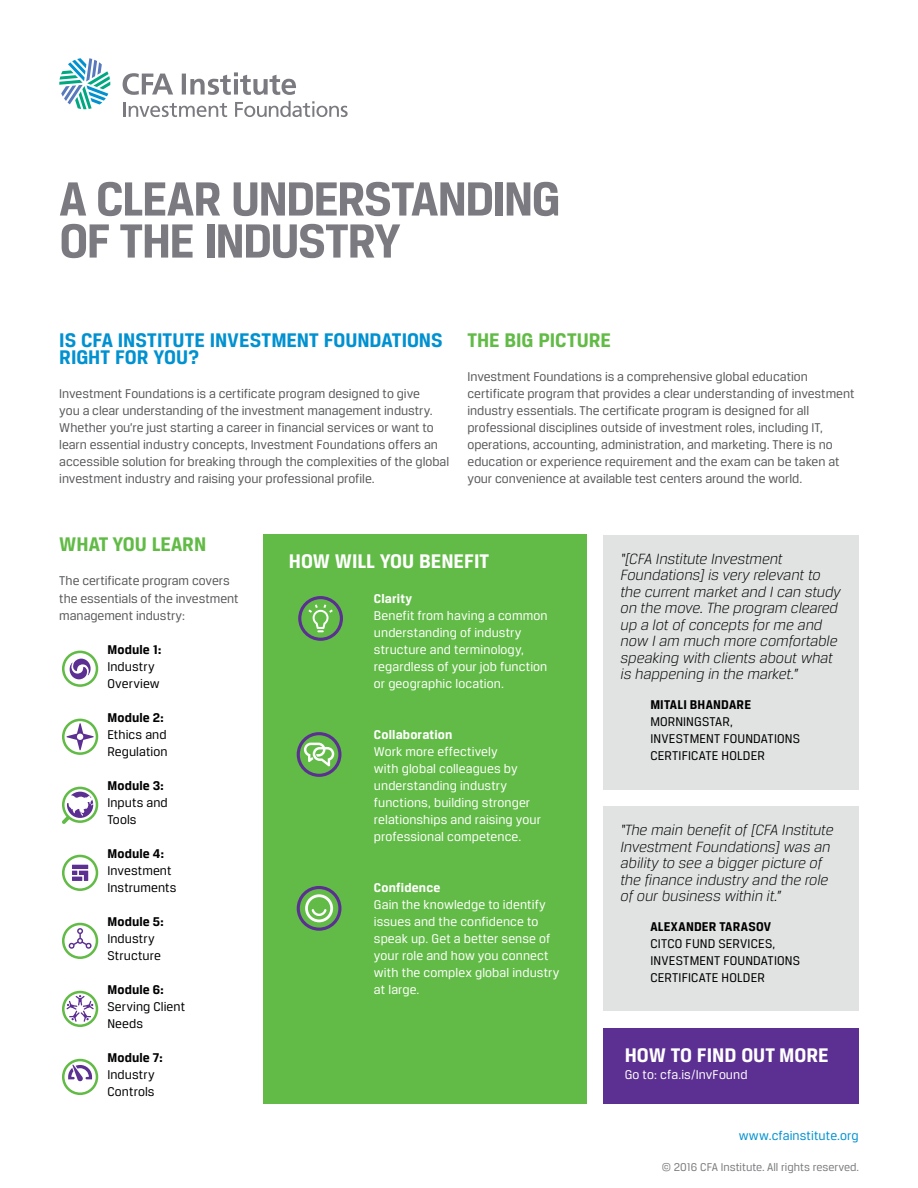
<style>
.page{position:relative;width:918px;height:1188px;background:#fff}
.page>*{position:absolute;margin:0;border:0;box-sizing:border-box;transform-origin:0 0}
.t1{font:700 51px/42px "CFA Breuer Text";letter-spacing:-.035em;color:#7b7a80}
.t2{font:700 21px/17px "CFA Breuer Text";letter-spacing:-.005em;color:#0091d1}
.t3{font:700 21px "CFA Breuer Text";color:#fff}
.t4{font:700 21px "CFA Breuer Text";color:#62bb46}
.t5{font:italic 300 15.75px/16.5px "CFA Breuer Text";letter-spacing:-.005em;color:#000}
.t6{font:13.5px/17px "CFA Breuer Text";letter-spacing:-.005em;color:#58595b}
.t7{font:13.5px/17px "CFA Breuer Text";letter-spacing:.005em;color:#fff}
.t8{font:13.5px/17px "CFA Breuer Text";letter-spacing:.005em;color:#000}
.t9{font:700 13.5px "CFA Breuer Text";letter-spacing:.01em;color:#000}
.t10{font:700 13.5px "CFA Breuer Text";letter-spacing:.01em;color:#fff}
.t11{font:13.5px "CFA Breuer Text";letter-spacing:.01em;color:#0091d1}
.t12{font:12px "CFA Breuer Text";color:#7b7c7f}
</style>
<div class="page">
<svg style="left:59px;top:58px;width:51px;height:51px"></svg>
<svg style="left:123px;top:73px;width:50px;height:22px"></svg>
<hr style="left:182px;top:74px;width:4px;height:21px;background:#7b7a80">
<svg style="left:190px;top:72px;width:106px;height:23px"></svg>
<svg style="left:124px;top:102px;width:103px;height:15px"></svg>
<svg style="left:235px;top:101px;width:113px;height:16px"></svg>
<div style="left:604px;top:807px;width:255px;height:204px;background:#e1e2e2"></div>
<svg style="left:62px;top:651px;width:36px;height:36px"></svg>
<svg style="left:62px;top:719px;width:36px;height:36px"></svg>
<svg style="left:62px;top:787px;width:36px;height:37px"></svg>
<svg style="left:62px;top:855px;width:36px;height:36px"></svg>
<svg style="left:62px;top:923px;width:36px;height:36px"></svg>
<svg style="left:62px;top:991px;width:36px;height:36px"></svg>
<svg style="left:62px;top:1059px;width:36px;height:36px"></svg>
<div style="left:604px;top:535px;width:255px;height:255px;background:#e1e2e2"></div>
<div style="left:604px;top:1028px;width:255px;height:76px;background:#5c2f92"></div>
<div style="left:263px;top:534px;width:324px;height:570px;background:#62bb46"></div>
<svg style="left:298px;top:596px;width:45px;height:45px"></svg>
<svg style="left:297px;top:732px;width:44px;height:45px"></svg>
<svg style="left:297px;top:886px;width:44px;height:45px"></svg>
<h1 class="t1" style="left:59px;top:177px;width:503px">A CLEAR UNDERSTANDING<br>OF THE INDUSTRY</h1>
<h2 class="t2" style="left:59px;top:332px;width:385px">IS CFA INSTITUTE INVESTMENT FOUNDATIONS<br>RIGHT FOR YOU?</h2>
<p class="t6" style="left:59px;top:385px;width:391px">Investment Foundations is a certificate program designed to give<br>you a clear understanding of the investment management industry.<br>Whether you’re just starting a career in financial services or want to learn essential industry concepts, Investment Foundations offers an accessible solution for breaking through the complexities of the global investment industry and raising your professional profile.</p>
<h2 class="t4" style="left:468px;top:329px;width:145px">THE BIG PICTURE</h2>
<p class="t6" style="left:468px;top:368px;width:389px">Investment Foundations is a comprehensive global education certificate program that provides a clear understanding of investment industry essentials. The certificate program is designed for all professional disciplines outside of investment roles, including IT, operations, accounting, administration, and marketing. There is no education or experience requirement and the exam can be taken at your convenience at available test centers around the world.</p>
<h2 class="t4" style="left:59px;top:533px;width:149px">WHAT YOU LEARN</h2>
<p class="t6" style="left:59px;top:572px;width:181px">The certificate program covers the essentials of the investment management industry:</p>
<p class="t9" style="left:107px;top:641px;width:55px">Module 1:</p>
<p class="t8" style="left:107px;top:657px;width:54px">Industry<br>Overview</p>
<p class="t9" style="left:107px;top:710px;width:58px">Module 2:</p>
<p class="t8" style="left:107px;top:725px;width:62px">Ethics and<br>Regulation</p>
<p class="t9" style="left:107px;top:778px;width:58px">Module 3:</p>
<p class="t8" style="left:107px;top:794px;width:62px">Inputs and<br>Tools</p>
<p class="t9" style="left:107px;top:846px;width:58px">Module 4:</p>
<p class="t8" style="left:107px;top:862px;width:71px">Investment<br>Instruments</p>
<p class="t9" style="left:107px;top:914px;width:58px">Module 5:</p>
<p class="t8" style="left:107px;top:930px;width:55px">Industry<br>Structure</p>
<p class="t9" style="left:107px;top:982px;width:58px">Module 6:</p>
<p class="t8" style="left:107px;top:998px;width:79px">Serving Client<br>Needs</p>
<p class="t9" style="left:107px;top:1050px;width:57px">Module 7:</p>
<p class="t8" style="left:107px;top:1066px;width:49px">Industry<br>Controls</p>
<h2 class="t3" style="left:289px;top:550px;width:202px">HOW WILL YOU BENEFIT</h2>
<p class="t10" style="left:374px;top:590px;width:40px">Clarity</p>
<p class="t7" style="left:374px;top:606px;width:175px">Benefit from having a common understanding of industry structure and terminology, regardless of your job function or geographic location.</p>
<p class="t10" style="left:374px;top:727px;width:80px">Collaboration</p>
<p class="t7" style="left:374px;top:742px;width:169px">Work more effectively<br>with global colleagues by understanding industry functions, building stronger relationships and raising your professional competence.</p>
<p class="t10" style="left:374px;top:880px;width:68px">Confidence</p>
<p class="t7" style="left:374px;top:896px;width:187px">Gain the knowledge to identify issues and the confidence to speak up. Get a better sense of your role and how you connect with the complex global industry at large.</p>
<p class="t5" style="left:621px;top:550px;width:222px">“[CFA Institute Investment<br>Foundations] is very relevant to the current market and I can study on the move. The program cleared up a lot of concepts for me and now I am much more comfortable speaking with clients about what is happening in the market.”</p>
<p class="t9" style="left:650px;top:697px;width:102px">MITALI BHANDARE</p>
<p class="t8" style="left:650px;top:713px;width:151px">MORNINGSTAR,<br>INVESTMENT FOUNDATIONS<br>CERTIFICATE HOLDER</p>
<p class="t5" style="left:621px;top:822px;width:214px">“The main benefit of [CFA Institute<br>Investment Foundations] was an ability to see a bigger picture of the finance industry and the role of our business within it.”</p>
<p class="t9" style="left:650px;top:919px;width:122px">ALEXANDER TARASOV</p>
<p class="t8" style="left:650px;top:935px;width:151px">CITCO FUND SERVICES,<br>INVESTMENT FOUNDATIONS<br>CERTIFICATE HOLDER</p>
<h2 class="t3" style="left:625px;top:1043px;width:205px">HOW TO FIND OUT MORE</h2>
<p class="t7" style="left:625px;top:1066px;width:124px">Go to: cfa.is/InvFound</p>
<p class="t11" style="left:739px;top:1128px;width:121px">www.cfainstitute.org</p>
<p class="t12" style="left:662px;top:1160px;width:199px">© 2016 CFA Institute. All rights reserved.</p>
</div>
